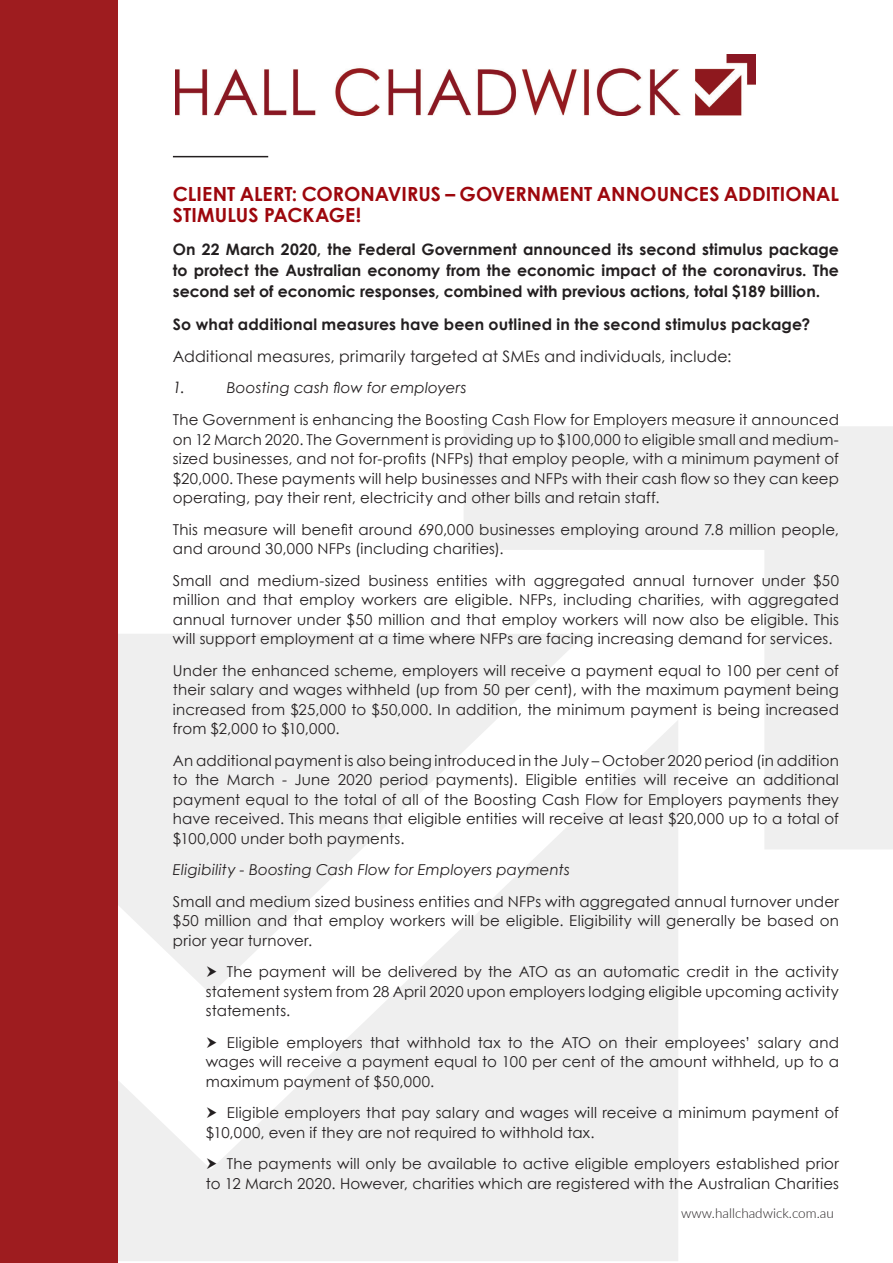
<style>
.page{position:relative;width:893px;height:1263px;background:#fff}
.page>*{position:absolute;margin:0;border:0;box-sizing:border-box;transform-origin:0 0}
.t1{font:700 19.5px/21px "Century Gothic";color:#9d070d}
.t2{font:700 15.75px/21px "Century Gothic";letter-spacing:.01em;color:#231f20;text-align:justify}
.t3{font:15.75px "Century Gothic";letter-spacing:.01em;color:#231f20}
.t4{font:italic 15.75px "Century Gothic";color:#231f20}
.t5{font:15px/19.5px "Century Gothic";letter-spacing:.015em;color:#231f20;text-align:justify}
.t6{font:italic 15px "Century Gothic";letter-spacing:.015em;color:#231f20}
.t7{font:300 13.5px "Lato";color:#231f20}
</style>
<div class="page">
<div style="left:117px;top:634px;width:347px;height:86px;background:#efefef"></div>
<svg style="left:117px;top:720px;width:561px;height:541px;fill:#efefef"></svg>
<svg style="left:464px;top:426px;width:429px;height:423px;fill:#efefef"></svg>
<div style="left:0;top:0;width:117px;height:1263px;background:#9e1c1f"></div>
<img style="left:176px;top:54px;width:579px;height:61px">
<hr style="left:173px;top:156px;width:95px;height:1px;background:#231f20">
<svg style="left:207px;top:966px;width:10px;height:11px"></svg>
<svg style="left:207px;top:1036px;width:10px;height:11px"></svg>
<svg style="left:207px;top:1107px;width:10px;height:11px"></svg>
<svg style="left:207px;top:1158px;width:10px;height:11px"></svg>
<p class="t1" style="left:173px;top:183px;width:668px">CLIENT ALERT: CORONAVIRUS – GOVERNMENT ANNOUNCES ADDITIONAL<br>STIMULUS PACKAGE!</p>
<p class="t2" style="left:173px;top:239px;width:667px">On 22 March 2020, the Federal Government announced its second stimulus package to protect the Australian economy from the economic impact of the coronavirus. The second set of economic responses, combined with previous actions, total $189 billion.</p>
<p class="t2" style="left:173px;top:314px;width:639px">So what additional measures have been outlined in the second stimulus package?</p>
<p class="t3" style="left:173px;top:345px;width:560px">Additional measures, primarily targeted at SMEs and individuals, include:</p>
<p class="t4" style="left:173px;top:377px;width:14px">1.</p>
<p class="t6" style="left:227px;top:378px;width:241px">Boosting cash flow for employers</p>
<p class="t5" style="left:173px;top:410px;width:668px">The Government is enhancing the Boosting Cash Flow for Employers measure it announced on 12 March 2020. The Government is providing up to $100,000 to eligible small and medium&shy;sized businesses, and not for-profits (NFPs) that employ people, with a minimum payment of $20,000. These payments will help businesses and NFPs with their cash flow so they can keep operating, pay their rent, electricity and other bills and retain staff.</p>
<p class="t5" style="left:173px;top:519px;width:667px">This measure will benefit around 690,000 businesses employing around 7.8 million people, and around 30,000 NFPs (including charities).</p>
<p class="t5" style="left:173px;top:570px;width:668px">Small and medium-sized business entities with aggregated annual turnover under $50 million and that employ workers are eligible. NFPs, including charities, with aggregated annual turnover under $50 million and that employ workers will now also be eligible. This will support employment at a time where NFPs are facing increasing demand for services.</p>
<p class="t5" style="left:173px;top:660px;width:668px">Under the enhanced scheme, employers will receive a payment equal to 100 per cent of their salary and wages withheld (up from 50 per cent), with the maximum payment being increased from $25,000 to $50,000. In addition, the minimum payment is being increased from $2,000 to $10,000.</p>
<p class="t5" style="left:173px;top:750px;width:668px">An additional payment is also being introduced in the July – October 2020 period (in addition to the March - June 2020 period payments). Eligible entities will receive an additional payment equal to the total of all of the Boosting Cash Flow for Employers payments they have received. This means that eligible entities will receive at least $20,000 up to a total of $100,000 under both payments.</p>
<p class="t6" style="left:173px;top:859px;width:398px">Eligibility - Boosting Cash Flow for Employers payments</p>
<p class="t5" style="left:173px;top:891px;width:668px">Small and medium sized business entities and NFPs with aggregated annual turnover under $50 million and that employ workers will be eligible. Eligibility will generally be based on prior year turnover.</p>
<p class="t5" style="left:206px;top:962px;width:635px;text-indent:21px">The payment will be delivered by the ATO as an automatic credit in the activity statement system from 28 April 2020 upon employers lodging eligible upcoming activity statements.</p>
<p class="t5" style="left:206px;top:1032px;width:635px;text-indent:21px">Eligible employers that withhold tax to the ATO on their employees’ salary and wages will receive a payment equal to 100 per cent of the amount withheld, up to a maximum payment of $50,000.</p>
<p class="t5" style="left:206px;top:1103px;width:635px;text-indent:21px">Eligible employers that pay salary and wages will receive a minimum payment of $10,000, even if they are not required to withhold tax.</p>
<p class="t5" style="left:206px;top:1154px;width:635px;text-align:right">The payments will only be available to active eligible employers established prior<br>to 12 March 2020. However, charities which are registered with the Australian Charities</p>
<p class="t7" style="left:681px;top:1204px;width:154px">www.hallchadwick.com.au</p>
</div>
